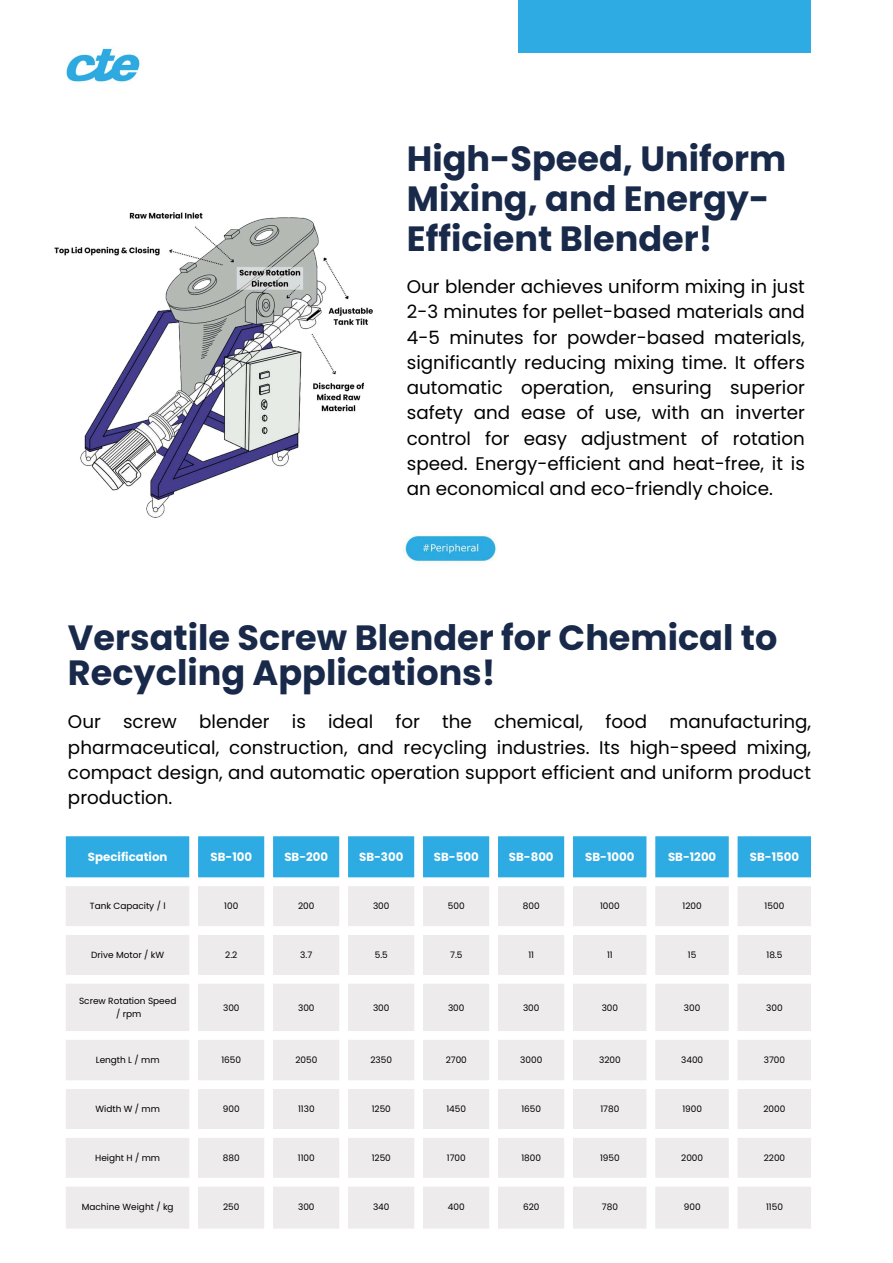
<style>
.page{position:relative;width:893px;height:1263px;background:#fff}
.page>*{position:absolute;margin:0;border:0;box-sizing:border-box;transform-origin:0 0}
.t1{font:700 35.03px/39.9px "Poppins";color:#19294a}
.t2{font:18.3px/25.3px "Poppins";color:#000;text-align:justify}
.t3{font:700 11.77px "Poppins";color:#fff}
.t4{font:8.93px/12.1px "Poppins";color:#000;text-align:center}
</style>
<div class="page">
<img style="left:66px;top:48px;width:74px;height:35px">
<div style="left:518px;top:0;width:293px;height:52px;background:#2dabe2"></div>
<img style="left:403px;top:535px;width:93px;height:32px">
<img style="left:54px;top:212px;width:319px;height:306px">
<svg style="left:66px;top:836px;width:745px;height:41px;background:#42b3e4"></svg>
<svg style="left:66px;top:886px;width:745px;height:342px;fill:#edebeb"></svg>
<h1 class="t1" style="left:407px;top:138px;width:381px">High-Speed, Uniform<br>Mixing, and Energy-<br>Efficient Blender!</h1>
<p class="t2" style="left:407px;top:274px;width:399px">Our blender achieves uniform mixing in just 2-3 minutes for pellet-based materials and 4-5 minutes for powder-based materials, significantly reducing mixing time. It offers automatic operation, ensuring superior safety and ease of use, with an inverter control for easy adjustment of rotation speed. Energy-efficient and heat-free, it is an economical and eco-friendly choice.</p>
<h1 class="t1" style="left:68px;top:621px;width:711px;line-height:34.7px">Versatile Screw Blender for Chemical to<br>Recycling Applications!</h1>
<p class="t2" style="left:68px;top:709px;width:744px">Our screw blender is ideal for the chemical, food manufacturing, pharmaceutical, construction, and recycling industries. Its high-speed mixing, compact design, and automatic operation support efficient and uniform product production.</p>
<p class="t3" style="left:88px;top:849px;width:81px">Specification</p>
<p class="t3" style="left:211px;top:849px;width:43px">SB-100</p>
<p class="t3" style="left:284px;top:849px;width:45px">SB-200</p>
<p class="t3" style="left:359px;top:849px;width:46px">SB-300</p>
<p class="t3" style="left:434px;top:849px;width:46px">SB-500</p>
<p class="t3" style="left:509px;top:849px;width:46px">SB-800</p>
<p class="t3" style="left:585px;top:849px;width:51px">SB-1000</p>
<p class="t3" style="left:668px;top:849px;width:50px">SB-1200</p>
<p class="t3" style="left:750px;top:849px;width:51px">SB-1500</p>
<p class="t4" style="left:90px;top:900px;width:77px">Tank Capacity / ℓ</p>
<p class="t4" style="left:224px;top:900px;width:16px">100</p>
<p class="t4" style="left:298px;top:900px;width:18px">200</p>
<p class="t4" style="left:373px;top:900px;width:18px">300</p>
<p class="t4" style="left:448px;top:900px;width:18px">500</p>
<p class="t4" style="left:523px;top:900px;width:18px">800</p>
<p class="t4" style="left:600px;top:900px;width:21px">1000</p>
<p class="t4" style="left:682px;top:900px;width:21px">1200</p>
<p class="t4" style="left:764px;top:900px;width:21px">1500</p>
<p class="t4" style="left:91px;top:949px;width:74px">Drive Motor / kW</p>
<p class="t4" style="left:225px;top:949px;width:14px">2.2</p>
<p class="t4" style="left:300px;top:949px;width:14px">3.7</p>
<p class="t4" style="left:375px;top:949px;width:15px">5.5</p>
<p class="t4" style="left:450px;top:949px;width:14px">7.5</p>
<p class="t4" style="left:528px;top:949px;width:7px">11</p>
<p class="t4" style="left:607px;top:949px;width:7px">11</p>
<p class="t4" style="left:688px;top:949px;width:10px">15</p>
<p class="t4" style="left:766px;top:949px;width:17px">18.5</p>
<p class="t4" style="left:79px;top:995px;width:99px">Screw Rotation Speed / rpm</p>
<p class="t4" style="left:223px;top:1001px;width:18px">300</p>
<p class="t4" style="left:298px;top:1001px;width:18px">300</p>
<p class="t4" style="left:373px;top:1001px;width:18px">300</p>
<p class="t4" style="left:448px;top:1001px;width:18px">300</p>
<p class="t4" style="left:523px;top:1001px;width:18px">300</p>
<p class="t4" style="left:601px;top:1001px;width:18px">300</p>
<p class="t4" style="left:684px;top:1001px;width:18px">300</p>
<p class="t4" style="left:766px;top:1001px;width:18px">300</p>
<p class="t4" style="left:96px;top:1054px;width:65px">Length L / mm</p>
<p class="t4" style="left:221px;top:1054px;width:21px">1650</p>
<p class="t4" style="left:295px;top:1054px;width:23px">2050</p>
<p class="t4" style="left:370px;top:1054px;width:23px">2350</p>
<p class="t4" style="left:446px;top:1054px;width:23px">2700</p>
<p class="t4" style="left:520px;top:1054px;width:24px">3000</p>
<p class="t4" style="left:599px;top:1054px;width:23px">3200</p>
<p class="t4" style="left:681px;top:1054px;width:24px">3400</p>
<p class="t4" style="left:764px;top:1054px;width:23px">3700</p>
<p class="t4" style="left:95px;top:1103px;width:66px">Width W / mm</p>
<p class="t4" style="left:223px;top:1103px;width:18px">900</p>
<p class="t4" style="left:298px;top:1103px;width:18px">1130</p>
<p class="t4" style="left:372px;top:1103px;width:21px">1250</p>
<p class="t4" style="left:446px;top:1103px;width:21px">1450</p>
<p class="t4" style="left:521px;top:1103px;width:21px">1650</p>
<p class="t4" style="left:600px;top:1103px;width:20px">1780</p>
<p class="t4" style="left:682px;top:1103px;width:21px">1900</p>
<p class="t4" style="left:763px;top:1103px;width:23px">2000</p>
<p class="t4" style="left:95px;top:1152px;width:66px">Height H / mm</p>
<p class="t4" style="left:223px;top:1152px;width:18px">880</p>
<p class="t4" style="left:298px;top:1152px;width:18px">1100</p>
<p class="t4" style="left:372px;top:1152px;width:21px">1250</p>
<p class="t4" style="left:447px;top:1152px;width:20px">1700</p>
<p class="t4" style="left:521px;top:1152px;width:21px">1800</p>
<p class="t4" style="left:600px;top:1152px;width:21px">1950</p>
<p class="t4" style="left:681px;top:1152px;width:23px">2000</p>
<p class="t4" style="left:763px;top:1152px;width:23px">2200</p>
<p class="t4" style="left:82px;top:1201px;width:93px">Machine Weight / kg</p>
<p class="t4" style="left:223px;top:1201px;width:18px">250</p>
<p class="t4" style="left:298px;top:1201px;width:18px">300</p>
<p class="t4" style="left:373px;top:1201px;width:18px">340</p>
<p class="t4" style="left:448px;top:1201px;width:18px">400</p>
<p class="t4" style="left:523px;top:1201px;width:18px">620</p>
<p class="t4" style="left:602px;top:1201px;width:18px">780</p>
<p class="t4" style="left:684px;top:1201px;width:18px">900</p>
<p class="t4" style="left:766px;top:1201px;width:18px">1150</p>
</div>
